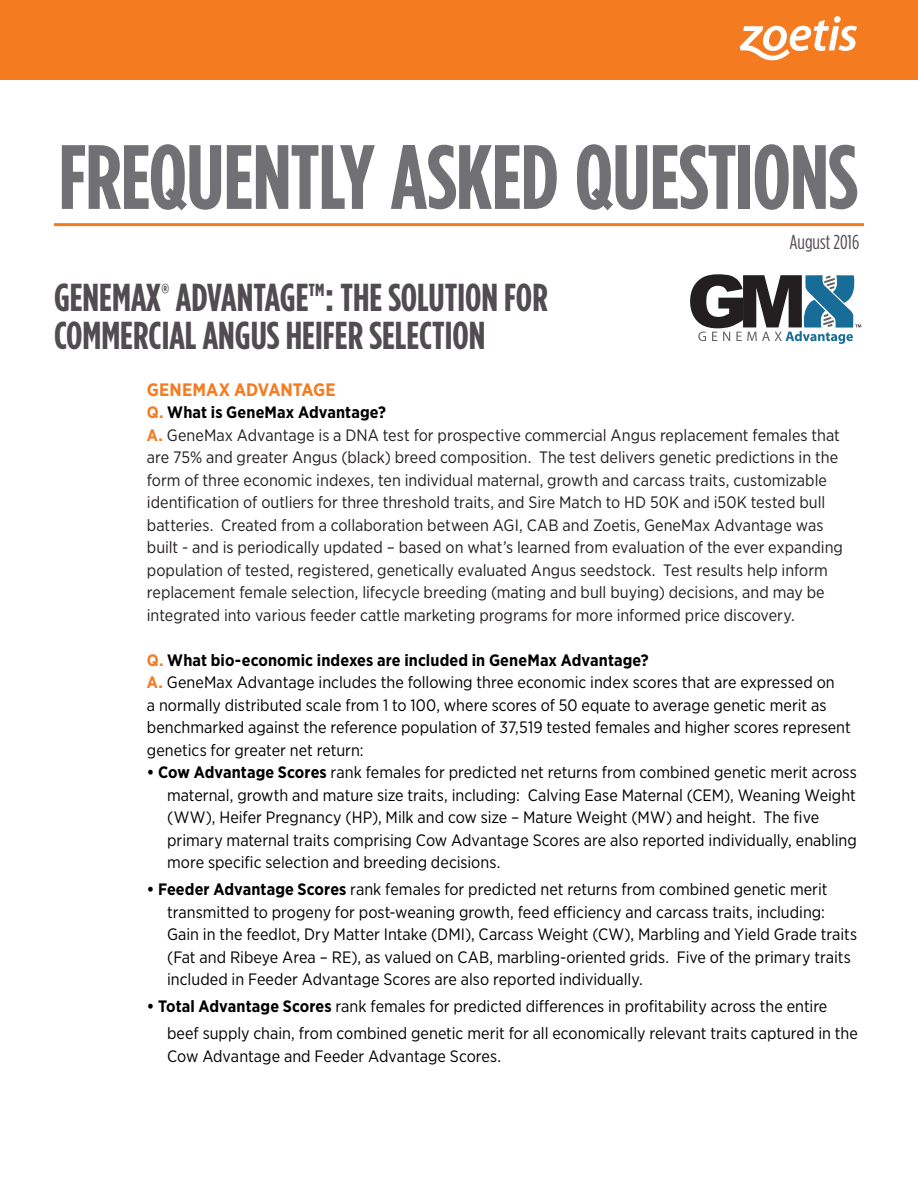
<style>
.page{position:relative;width:918px;height:1188px;background:#fff}
.page>*{position:absolute;margin:0;border:0;box-sizing:border-box;transform-origin:0 0}
.t1{font:700 91.05px "Gotham Condensed";letter-spacing:-.01em;color:#717074}
.t2{font:700 39px/37.5px "Gotham Condensed";color:#514c51}
.t3{font:20.1px "Gotham Condensed";color:#514c51}
.t4{font:700 18px "Gotham Narrow";color:#f57b20}
.t5{font:16.5px/22.5px "Gotham Narrow";color:#000}
.t6{font:16.5px/22.5px "Gotham Narrow";color:#231f20}
.s1{font-weight:700;color:#f57b20}
.s2{font-weight:700;color:#000}
.s3{font-weight:700}
</style>
<div class="page">
<div style="left:0;top:0;width:918px;height:80px;background:#f57b20"></div>
<div style="left:834px;top:16px;width:7px;height:7px;background:#fff;border-radius:50%"></div>
<svg style="left:740px;top:20px;width:117px;height:40px"></svg>
<svg style="left:690px;top:274px;width:171px;height:70px"></svg>
<hr style="left:54px;top:223px;width:810px;height:3px;background:#f57b20">
<h1 class="t1" style="left:59px;top:124px;width:801px">FREQUENTLY ASKED QUESTIONS</h1>
<p class="t3" style="left:789px;top:231px;width:71px">August 2016</p>
<h2 class="t2" style="left:54px;top:279px;width:495px">GENEMAX<sup>®</sup> ADVANTAGE™: THE SOLUTION FOR<br>COMMERCIAL ANGUS HEIFER SELECTION</h2>
<p class="t4" style="left:147px;top:378px;width:190px">GENEMAX ADVANTAGE</p>
<p class="t6" style="left:147px;top:401px;width:698px"><span class="s1">Q.</span> <span class="s2">What is GeneMax Advantage?<br></span><span class="s1">A.</span> GeneMax Advantage is a DNA test for prospective commercial Angus replacement females that are 75% and greater Angus (black) breed composition. The test delivers genetic predictions in the form of three economic indexes, ten individual maternal, growth and carcass traits, customizable identification of outliers for three threshold traits, and Sire Match to HD 50K and i50K tested bull batteries. Created from a collaboration between AGI, CAB and Zoetis, GeneMax Advantage was built - and is periodically updated – based on what’s learned from evaluation of the ever expanding population of tested, registered, genetically evaluated Angus seedstock. Test results help inform replacement female selection, lifecycle breeding (mating and bull buying) decisions, and may be integrated into various feeder cattle marketing programs for more informed price discovery.</p>
<p class="t5" style="left:147px;top:648px;width:705px"><span class="s1">Q.</span> <span class="s3">What bio-economic indexes are included in GeneMax Advantage?<br></span><span class="s1">A.</span> GeneMax Advantage includes the following three economic index scores that are expressed on<br>a normally distributed scale from 1 to 100, where scores of 50 equate to average genetic merit as benchmarked against the reference population of 37,519 tested females and higher scores represent genetics for greater net return:</p>
<p class="t5" style="left:167px;top:761px;width:691px;text-indent:-20px"><span class="s3">• Cow Advantage Scores</span> rank females for predicted net returns from combined genetic merit across maternal, growth and mature size traits, including: Calving Ease Maternal (CEM), Weaning Weight (WW), Heifer Pregnancy (HP), Milk and cow size – Mature Weight (MW) and height. The five primary maternal traits comprising Cow Advantage Scores are also reported individually, enabling more specific selection and breeding decisions.</p>
<p class="t5" style="left:167px;top:878px;width:692px;text-indent:-20px"><span class="s3">• Feeder Advantage Scores</span> rank females for predicted net returns from combined genetic merit transmitted to progeny for post-weaning growth, feed efficiency and carcass traits, including:<br>Gain in the feedlot, Dry Matter Intake (DMI), Carcass Weight (CW), Marbling and Yield Grade traits (Fat and Ribeye Area – RE), as valued on CAB, marbling-oriented grids. Five of the primary traits included in Feeder Advantage Scores are also reported individually.</p>
<p class="t5" style="left:167px;top:993px;width:692px;line-height:27px;text-indent:-20px"><span class="s3">• Total Advantage Scores</span> rank females for predicted differences in profitability across the entire beef supply chain, from combined genetic merit for all economically relevant traits captured in the</p>
<p class="t5" style="left:167px;top:1044px;width:335px">Cow Advantage and Feeder Advantage Scores.</p>
</div>
